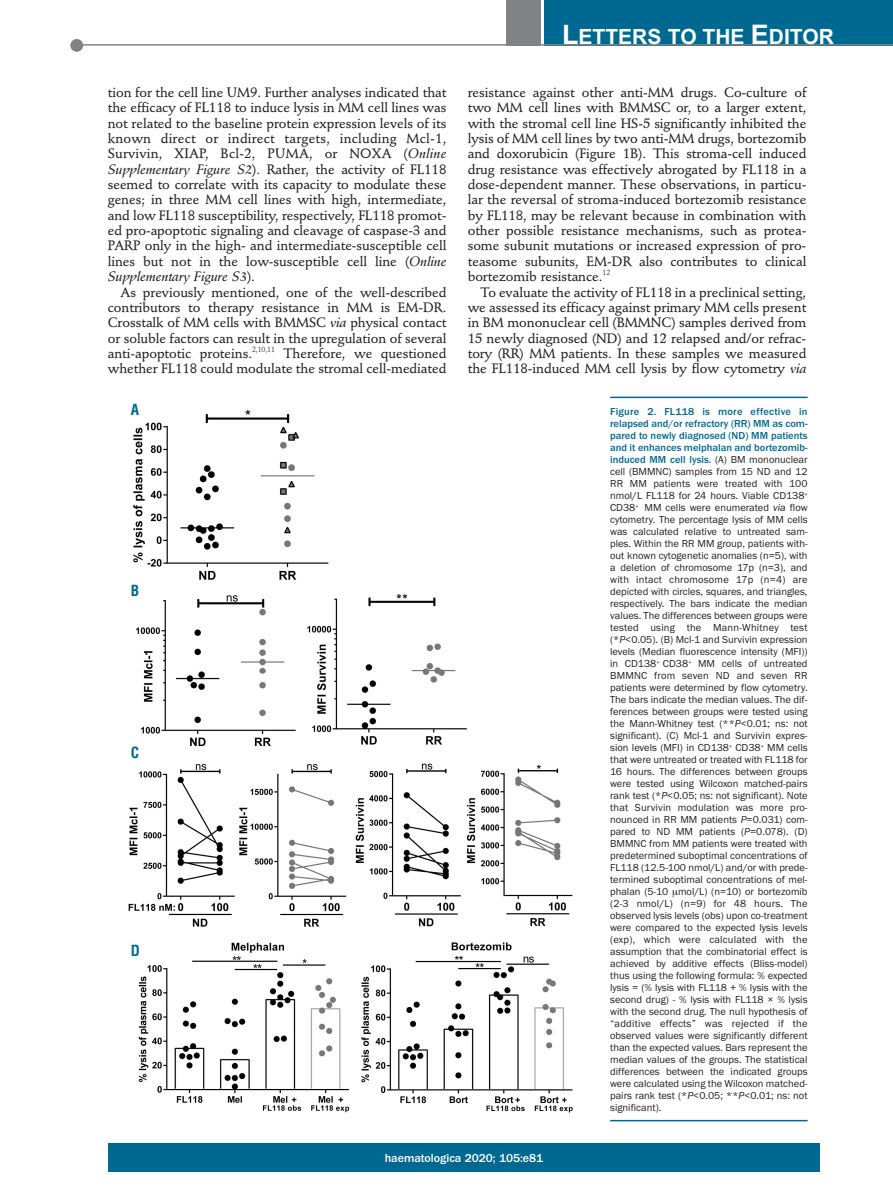
<style>
.page{position:relative;width:893px;height:1191px;background:#fff}
.page>*{position:absolute;margin:0;border:0;box-sizing:border-box;transform-origin:0 0}
.t1{font:700 21px "Arial";color:#fff}
.t2{font:700 condensed 15px "Helvetica";color:#006991}
.t3{font:500 13.5px/15.3px "Stempel Schneidler";letter-spacing:-.005em;color:#231f20;text-align:justify}
.t4{font:italic 13.5px "Stempel Schneidler Med";letter-spacing:-.005em;color:#231f20}
.t5{font:500 12px "Franklin Gothic";color:#fff}
.t6{font:10.5px/12px "Franklin Gothic";color:#231f20;text-align:justify}
.s1{font-family:"Stempel Schneidler Med";font-weight:400;font-style:italic}
.s2{font-family:"Stempel Schneidler";font-weight:500;font-style:normal}
.s3{font-size:27px}
.s4{font-weight:500;color:#006991}
.s5{font-style:italic}
</style>
<div class="page">
<div style="left:107px;top:1143px;width:713px;height:28px;background:#006991"></div>
<div style="left:544px;top:0;width:349px;height:45px;background:#006991"></div>
<div style="left:506px;top:0;width:34px;height:45px;background:#808285"></div>
<div style="left:70px;top:39px;width:13px;height:13px;background:#808285;border-radius:50%"></div>
<hr style="left:78px;top:44px;width:815px;height:2px;background:#808285">
<img style="left:128px;top:409px;width:445px;height:703px">
<hr style="left:610px;top:396px;width:198px;height:2px;background:#006991">
<hr style="left:610px;top:1119px;width:198px;height:2px;background:#006991">
<p class="t3" style="left:108px;top:86px;width:340px">tion for the cell line UM9. Further analyses indicated that the efficacy of FL118 to induce lysis in MM cell lines was not related to the baseline protein expression levels of its known direct or indirect targets, including Mcl-1, Survivin, XIAP, Bcl-2, PUMA, or NOXA (<span class="s1">Online Supplementary Figure S2</span>). Rather, the activity of FL118 seemed to correlate with its capacity to modulate these genes; in three MM cell lines with high, intermediate, and low FL118 susceptibility, respectively, FL118 promot&shy;ed pro-apoptotic signaling and cleavage of caspase-3 and PARP only in the high- and intermediate-susceptible cell lines but not in the low-susceptible cell line (<span class="s1">Online</span></p>
<p class="t4" style="left:108px;top:271px;width:149px">Supplementary Figure S3<span class="s2">).</span></p>
<p class="t3" style="left:108px;top:285px;width:340px;text-indent:13px">As previously mentioned, one of the well-described contributors to therapy resistance in MM is EM-DR.<br>Crosstalk of MM cells with BMMSC <span class="s1">via</span> physical contact or soluble factors can result in the upregulation of several anti-apoptotic proteins.<sup>2,10,11</sup> Therefore, we questioned whether FL118 could modulate the stromal cell-mediated</p>
<h2 class="t2" style="left:131px;top:401px;width:10px">A</h2>
<h2 class="t2" style="left:131px;top:581px;width:10px">B</h2>
<h2 class="t2" style="left:131px;top:743px;width:10px">C</h2>
<h2 class="t2" style="left:131px;top:941px;width:11px">D</h2>
<h1 class="t1" style="left:562px;top:25px;width:273px"><span class="s3">L</span>ETTERS TO THE <span class="s3">E</span>DITOR</h1>
<p class="t3" style="left:468px;top:86px;width:340px">resistance against other anti-MM drugs. Co-culture of two MM cell lines with BMMSC or, to a larger extent, with the stromal cell line HS-5 significantly inhibited the lysis of MM cell lines by two anti-MM drugs, bortezomib and doxorubicin (Figure 1B). This stroma-cell induced drug resistance was effectively abrogated by FL118 in a dose-dependent manner. These observations, in particu&shy;lar the reversal of stroma-induced bortezomib resistance by FL118, may be relevant because in combination with other possible resistance mechanisms, such as protea&shy;some subunit mutations or increased expression of pro&shy;teasome subunits, EM-DR also contributes to clinical bortezomib resistance.<sup>12</sup></p>
<p class="t3" style="left:468px;top:285px;width:340px;text-indent:13px">To evaluate the activity of FL118 in a preclinical setting, we assessed its efficacy against primary MM cells present in BM mononuclear cell (BMMNC) samples derived from 15 newly diagnosed (ND) and 12 relapsed and/or refrac&shy;tory (RR) MM patients. In these samples we measured the FL118-induced MM cell lysis by flow cytometry <span class="s1">via</span></p>
<p class="t6" style="left:610px;top:405px;width:199px"><span class="s4">Figure 2. FL118 is more effective in relapsed and/or refractory (RR) MM as com&shy;pared to newly diagnosed (ND) MM patients and it enhances melphalan and bortezomib&shy;induced MM cell lysis.</span> (A) BM mononuclear cell (BMMNC) samples from 15 ND and 12<br>RR MM patients were treated with 100 nmol/L FL118 for 24 hours. Viable CD138<sup>+ </sup>CD38<sup>+</sup> MM cells were enumerated <span class="s5">via</span> flow cytometry. The percentage lysis of MM cells was calculated relative to untreated sam&shy;ples. Within the RR MM group, patients with&shy;out known cytogenetic anomalies (n=5), with a deletion of chromosome 17p (n=3), and with intact chromosome 17p (n=4) are depicted with circles, squares, and triangles, respectively. The bars indicate the median values. The differences between groups were tested using the Mann-Whitney test (*<span class="s5">P</span>&lt;0.05). (B) Mcl-1 and Survivin expression levels (Median fluorescence intensity (MFI)) in CD138<sup>+</sup> CD38<sup>+</sup> MM cells of untreated BMMNC from seven ND and seven RR patients were determined by flow cytometry.<br>The bars indicate the median values. The dif&shy;ferences between groups were tested using the Mann-Whitney test (**<span class="s5">P</span>&lt;0.01; ns: not significant). (C) Mcl-1 and Survivin expres&shy;sion levels (MFI) in CD138<sup>+</sup> CD38<sup>+</sup> MM cells that were untreated or treated with FL118 for 16 hours. The differences between groups were tested using Wilcoxon matched-pairs rank test (*<span class="s5">P</span>&lt;0.05; ns: not significant). Note that Survivin modulation was more pro&shy;nounced in RR MM patients <span class="s5">P</span>=0.031) com&shy;pared to ND MM patients (<span class="s5">P</span>=0.078). (D)<br>BMMNC from MM patients were treated with predetermined suboptimal concentrations of FL118 (12.5-100 nmol/L) and/or with prede&shy;termined suboptimal concentrations of mel&shy;phalan (5-10 mol/L) (n=10) or bortezomib (2-3 nmol/L) (n=9) for 48 hours. The observed lysis levels (obs) upon co-treatment were compared to the expected lysis levels (exp), which were calculated with the assumption that the combinatorial effect is achieved by additive effects (Bliss-model) thus using the following formula: % expected lysis = (% lysis with FL118 + % lysis with the second drug) - % lysis with FL118 × % lysis with the second drug. The null hypothesis of “additive effects” was rejected if the observed values were significantly different than the expected values. Bars represent the median values of the groups. The statistical differences between the indicated groups were calculated using the Wilcoxon matched&shy;pairs rank test (*<span class="s5">P</span>&lt;0.05; **<span class="s5">P</span>&lt;0.01; ns: not significant).</p>
<p class="t5" style="left:385px;top:1150px;width:160px">haematologica 2020; 105:e81</p>
</div>
